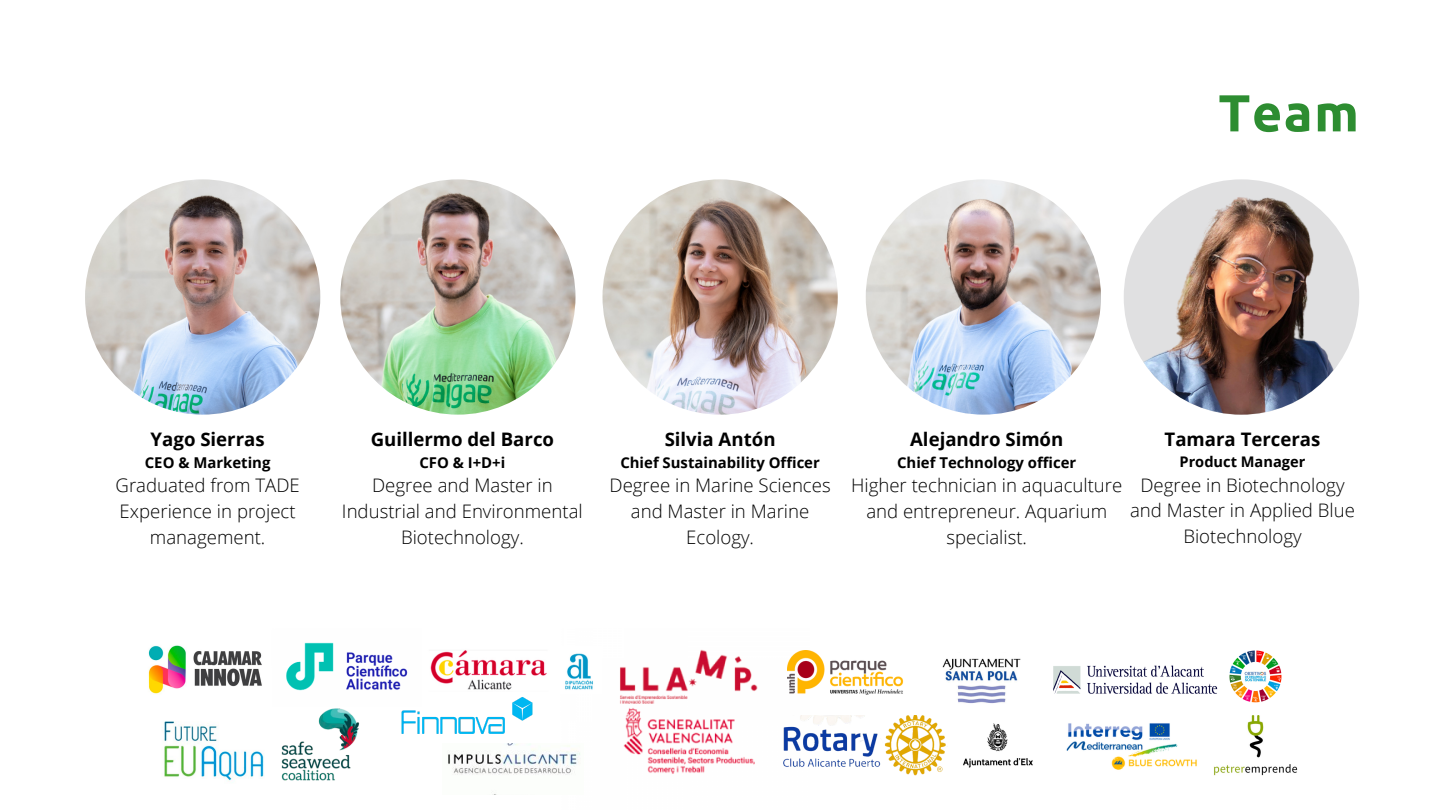
<style>
.page{position:relative;width:1440px;height:810px;background:#fff}
.page>*{position:absolute;margin:0;border:0;box-sizing:border-box;transform-origin:0 0}
.t1{font:700 52px "Ubuntu";color:#2d8d31}
.t2{font:300 18.6px/25.8px "Open Sans";color:#000;text-align:center}
.t3{font:700 18.6px "Open Sans";color:#000}
.t4{font:700 14.9px "Open Sans";color:#000}
.t5{font:700 14.6px "Open Sans";color:#000}
</style>
<div class="page">
<img style="left:866px;top:179px;width:235px;height:236px;border-radius:50%">
<img style="left:340px;top:179px;width:236px;height:236px;border-radius:50%">
<img style="left:603px;top:179px;width:235px;height:236px;border-radius:50%">
<img style="left:85px;top:179px;width:235px;height:236px;border-radius:50%">
<img style="left:148px;top:645px;width:114px;height:49px">
<img style="left:286px;top:642px;width:122px;height:49px">
<img style="left:620px;top:649px;width:190px;height:125px">
<img style="left:430px;top:650px;width:163px;height:40px">
<img style="left:401px;top:697px;width:132px;height:37px">
<img style="left:788px;top:651px;width:116px;height:43px">
<img style="left:448px;top:744px;width:132px;height:51px">
<img style="left:942px;top:658px;width:79px;height:46px">
<img style="left:1053px;top:665px;width:165px;height:29px">
<img style="left:1066px;top:723px;width:131px;height:47px">
<img style="left:164px;top:721px;width:100px;height:60px">
<img style="left:281px;top:708px;width:79px;height:73px">
<img style="left:963px;top:723px;width:70px;height:45px">
<img style="left:1214px;top:715px;width:83px;height:60px">
<img style="left:1229px;top:651px;width:53px;height:51px">
<img style="left:1124px;top:179px;width:235px;height:236px;border-radius:50%">
<img style="left:759px;top:716px;width:187px;height:60px">
<p class="t1" style="left:1218px;top:83px;width:142px">Team</p>
<p class="t3" style="left:151px;top:426px;width:116px">Yago Sierras</p>
<p class="t4" style="left:145px;top:452px;width:127px">CEO &amp; Marketing</p>
<p class="t2" style="left:116px;top:472px;width:186px">Graduated from TADE<br>Experience in project management.</p>
<p class="t3" style="left:371px;top:426px;width:185px">Guillermo del Barco</p>
<p class="t4" style="left:419px;top:452px;width:87px">CFO &amp; I+D+i</p>
<p class="t2" style="left:342px;top:472px;width:242px">Degree and Master in<br>Industrial and Environmental<br>Biotechnology.</p>
<p class="t3" style="left:665px;top:426px;width:112px">Silvia Antón</p>
<p class="t4" style="left:620px;top:452px;width:201px">Chief Sustainability Officer</p>
<p class="t2" style="left:610px;top:472px;width:223px">Degree in Marine Sciences and Master in Marine<br>Ecology.</p>
<p class="t3" style="left:910px;top:426px;width:155px">Alejandro Simón</p>
<p class="t4" style="left:897px;top:452px;width:181px">Chief Technology officer</p>
<p class="t2" style="left:851px;top:472px;width:273px">Higher technician in aquaculture and entrepreneur. Aquarium specialist.</p>
<p class="t3" style="left:1165px;top:426px;width:157px">Tamara Terceras</p>
<p class="t5" style="left:1180px;top:451px;width:127px">Product Manager</p>
<p class="t2" style="left:1130px;top:472px;width:226px;line-height:25.5px">Degree in Biotechnology and Master in Applied Blue<br>Biotechnology</p>
</div>
